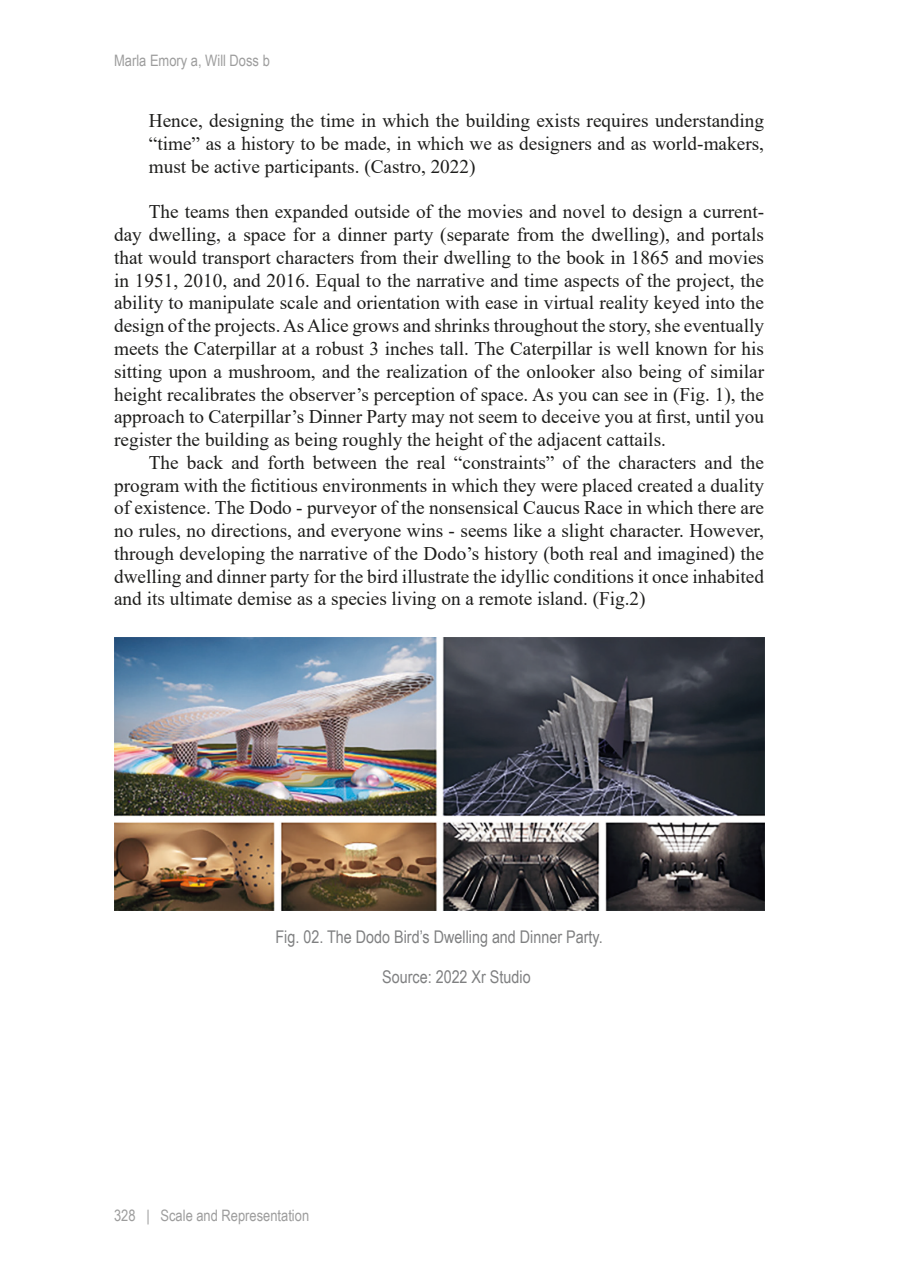
<style>
.page{position:relative;width:903px;height:1270px;background:#fff}
.page>*{position:absolute;margin:0;border:0;box-sizing:border-box;transform-origin:0 0}
.t1{font:19.25px/22.8px "Times New Roman";color:#1d1d1b;text-align:justify}
.t2{font:17.5px "Arial Narrow";color:#7f8081}
.t3{font:15.75px "Arial Narrow";color:#9d9d9d}
</style>
<div class="page">
<img style="left:114px;top:638px;width:650px;height:273px">
<p class="t3" style="left:114px;top:49px;width:157px">Marla Emory a, Will Doss b</p>
<p class="t1" style="left:149px;top:109px;width:617px">Hence, designing the time in which the building exists requires understanding “time” as a history to be made, in which we as designers and as world-makers, must be active participants. (Castro, 2022)</p>
<p class="t1" style="left:114px;top:200px;width:651px;text-indent:35px">The teams then expanded outside of the movies and novel to design a current&shy;day dwelling, a space for a dinner party (separate from the dwelling), and portals that would transport characters from their dwelling to the book in 1865 and movies in 1951, 2010, and 2016. Equal to the narrative and time aspects of the project, the ability to manipulate scale and orientation with ease in virtual reality keyed into the design of the projects. As Alice grows and shrinks throughout the story, she eventually meets the Caterpillar at a robust 3 inches tall. The Caterpillar is well known for his sitting upon a mushroom, and the realization of the onlooker also being of similar height recalibrates the observer’s perception of space. As you can see in (Fig. 1), the approach to Caterpillar’s Dinner Party may not seem to deceive you at first, until you register the building as being roughly the height of the adjacent cattails.</p>
<p class="t1" style="left:114px;top:450px;width:651px;text-indent:35px">The back and forth between the real “constraints” of the characters and the program with the fictitious environments in which they were placed created a duality of existence. The Dodo - purveyor of the nonsensical Caucus Race in which there are no rules, no directions, and everyone wins - seems like a slight character. However, through developing the narrative of the Dodo’s history (both real and imagined) the dwelling and dinner party for the bird illustrate the idyllic conditions it once inhabited and its ultimate demise as a species living on a remote island. (Fig.2)</p>
<p class="t2" style="left:275px;top:924px;width:329px">Fig. 02. The Dodo Bird’s Dwelling and Dinner Party.</p>
<p class="t2" style="left:382px;top:964px;width:150px">Source: 2022 Xr Studio</p>
<p class="t3" style="left:114px;top:1204px;width:197px">328 | Scale and Representation</p>
</div>
